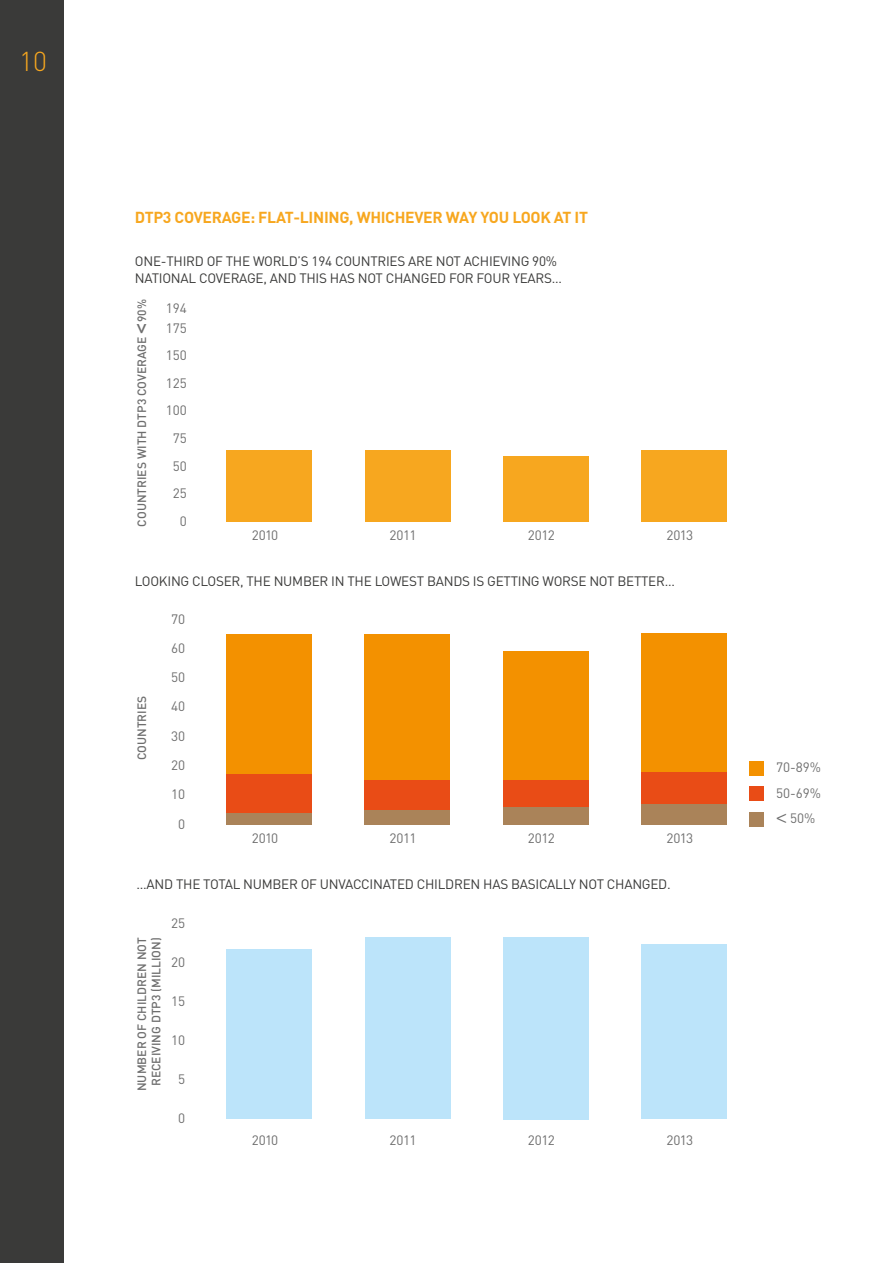
<style>
.page{position:relative;width:893px;height:1263px;background:#fff}
.page>*{position:absolute;margin:0;border:0;box-sizing:border-box;transform-origin:0 0}
.t1{font:300 27px "DIN";color:#f7a71f}
.t2{font:700 15.75px "DIN";letter-spacing:-.02em;color:#f7a71f}
.t3{font:13.5px/16.2px "DIN";letter-spacing:-.02em;color:#3a3a39}
.t4{font:13.5px/27.6px "DIN";color:#6e6e6e;text-align:right}
.t5{font:500 12px/14.4px "DIN";color:#6e6e6e;text-align:center}
.s1{font-family:"Helvetica Neue";font-size:18px}
</style>
<div class="page">
<div style="left:0;top:0;width:64px;height:1263px;background:#3a3a39"></div>
<div style="left:227px;top:450px;width:85px;height:72px;background:#f7a71f"></div>
<div style="left:365px;top:450px;width:85px;height:72px;background:#f7a71f"></div>
<div style="left:503px;top:457px;width:85px;height:65px;background:#f7a71f"></div>
<div style="left:642px;top:450px;width:85px;height:72px;background:#f7a71f"></div>
<div style="left:227px;top:949px;width:85px;height:170px;background:#bce4fa"></div>
<div style="left:365px;top:938px;width:85px;height:181px;background:#bce4fa"></div>
<div style="left:503px;top:937px;width:85px;height:182px;background:#bce4fa"></div>
<div style="left:642px;top:944px;width:85px;height:175px;background:#bce4fa"></div>
<div style="left:227px;top:634px;width:85px;height:141px;background:#f39100"></div>
<div style="left:227px;top:775px;width:85px;height:38px;background:#e94c16"></div>
<div style="left:227px;top:813px;width:85px;height:12px;background:#aa8359"></div>
<div style="left:503px;top:651px;width:85px;height:130px;background:#f39100"></div>
<div style="left:503px;top:781px;width:85px;height:26px;background:#e94c16"></div>
<div style="left:503px;top:807px;width:85px;height:18px;background:#aa8359"></div>
<div style="left:365px;top:634px;width:85px;height:147px;background:#f39100"></div>
<div style="left:365px;top:781px;width:85px;height:29px;background:#e94c16"></div>
<div style="left:365px;top:810px;width:85px;height:15px;background:#aa8359"></div>
<div style="left:641px;top:634px;width:85px;height:138px;background:#f39100"></div>
<div style="left:641px;top:772px;width:85px;height:32px;background:#e94c16"></div>
<div style="left:641px;top:804px;width:85px;height:21px;background:#aa8359"></div>
<div style="left:749px;top:761px;width:15px;height:15px;background:#f39100"></div>
<div style="left:749px;top:786px;width:15px;height:15px;background:#e94c16"></div>
<div style="left:749px;top:812px;width:15px;height:15px;background:#aa8359"></div>
<h1 class="t1" style="left:19px;top:44px;width:29px">10</h1>
<p class="t2" style="left:135px;top:207px;width:455px">DTP3 COVERAGE: FLAT-LINING, WHICHEVER WAY YOU LOOK AT IT</p>
<p class="t3" style="left:135px;top:253px;width:428px">ONE-THIRD OF THE WORLD’S 194 COUNTRIES ARE NOT ACHIEVING 90%<br>NATIONAL COVERAGE, AND THIS HAS NOT CHANGED FOR FOUR YEARS…</p>
<p class="t5" style="left:134px;top:527px;width:229px;rotate:-90deg">COUNTRIES WITH DTP3 COVERAGE <span class="s1">&lt;</span>90%</p>
<p class="t4" style="left:166px;top:294px;width:23px">194</p>
<p class="t4" style="left:166px;top:314px;width:23px">175<br>150<br>125<br>100<br>75<br>50<br>25<br>0</p>
<p class="t4" style="left:252px;top:521px;width:28px">2010</p>
<p class="t4" style="left:390px;top:521px;width:29px">2011</p>
<p class="t4" style="left:528px;top:521px;width:29px">2012</p>
<p class="t4" style="left:666px;top:521px;width:28px">2013</p>
<p class="t3" style="left:135px;top:573px;width:541px">LOOKING CLOSER, THE NUMBER IN THE LOWEST BANDS IS GETTING WORSE NOT BETTER…</p>
<p class="t5" style="left:134px;top:760px;width:66px;rotate:-90deg">COUNTRIES</p>
<p class="t4" style="left:171px;top:604px;width:16px;line-height:29.2px;text-align:center">70<br>60<br>50<br>40<br>30<br>20<br>10<br>0</p>
<p class="t4" style="left:252px;top:824px;width:28px">2010</p>
<p class="t4" style="left:390px;top:824px;width:29px">2011</p>
<p class="t4" style="left:528px;top:824px;width:29px">2012</p>
<p class="t4" style="left:666px;top:824px;width:28px">2013</p>
<p class="t3" style="left:136px;top:875px;width:536px">...AND THE TOTAL NUMBER OF UNVACCINATED CHILDREN HAS BASICALLY NOT CHANGED.</p>
<p class="t5" style="left:134px;top:1091px;width:155px;rotate:-90deg">NUMBER OF CHILDREN NOT<br>RECEIVING DTP3 (MILLION)</p>
<p class="t4" style="left:171px;top:909px;width:16px">25</p>
<p class="t4" style="left:171px;top:948px;width:16px">20</p>
<p class="t4" style="left:171px;top:987px;width:16px">15</p>
<p class="t4" style="left:171px;top:1026px;width:16px">10</p>
<p class="t4" style="left:178px;top:1065px;width:9px">5</p>
<p class="t4" style="left:178px;top:1104px;width:9px">0</p>
<p class="t4" style="left:252px;top:1125px;width:28px">2010</p>
<p class="t4" style="left:390px;top:1125px;width:29px">2011</p>
<p class="t4" style="left:528px;top:1126px;width:29px">2012</p>
<p class="t4" style="left:666px;top:1126px;width:28px">2013</p>
<p class="t4" style="left:776px;top:755px;width:47px;line-height:25.3px;text-align:justify">70-89% 50-69% <span class="s1">&lt;</span> 50%</p>
</div>
